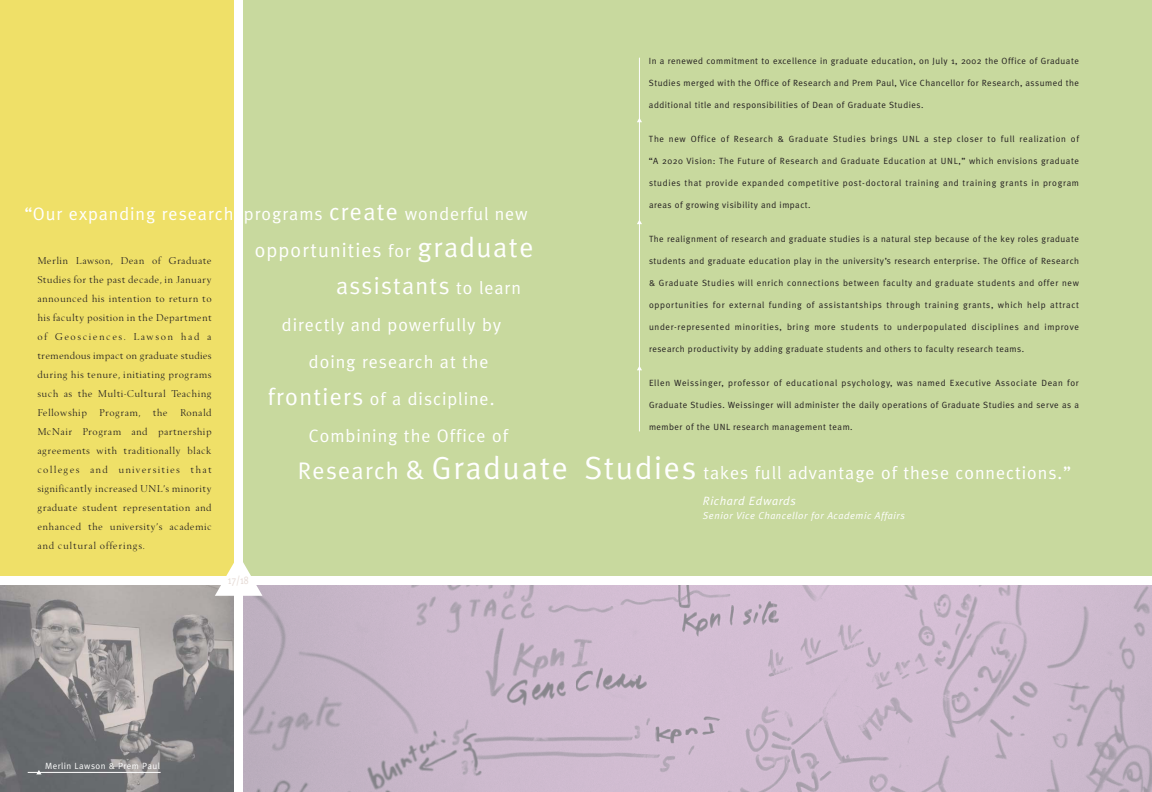
<style>
.page{position:relative;width:1152px;height:792px;background:#fff}
.page>*{position:absolute;margin:0;border:0;box-sizing:border-box;transform-origin:0 0}
.t1{font:24px "Meta Plus Normal";letter-spacing:.055em;color:#fff}
.t2{font:20px "Meta Plus Normal";letter-spacing:.055em;color:#fff}
.t3{font:18px "Meta Plus Normal";letter-spacing:.055em;color:#fff}
.t4{font:italic 12px "Meta Plus Normal";letter-spacing:.055em;color:#fff}
.t5{font:11.1px "Meta Plus Normal";color:#e4d8d2;scale:.81 1}
.t6{font:10px/19px "OPTI Berling Agency";letter-spacing:.075em;color:#231f20;text-align:justify}
.t7{font:italic 10px "Meta Plus Normal";letter-spacing:.055em;color:#fff}
.t8{font:9px "Meta Plus Normal";letter-spacing:.055em;color:#231f20}
.t9{font:9px "Meta Plus Normal";letter-spacing:.075em;color:#231f20}
.t10{font:9px "Meta Plus Normal";letter-spacing:.055em;color:#fff}
.s1{font-size:24px}
.s2{font-size:18px}
.s3{font-size:28px}
.s4{font-size:32px}
</style>
<div class="page">
<div style="left:243px;top:0;width:333px;height:576px;background:#c8d99e"></div>
<div style="left:0;top:0;width:234px;height:576px;background:#efe068"></div>
<img style="left:0;top:585px;width:234px;height:207px">
<img style="left:243px;top:585px;width:333px;height:207px">
<hr style="left:28px;top:772px;width:133px;height:1px;background:#fff">
<svg style="left:215px;top:562px;width:47px;height:34px"></svg>
<svg style="left:36px;top:770px;width:6px;height:4px"></svg>
<div style="left:576px;top:0;width:576px;height:576px;background:#c8d99e"></div>
<svg style="left:576px;top:585px;width:576px;height:207px;fill:#d1bdd1"></svg>
<hr style="left:639px;top:58px;width:1px;height:373px;background:#fff">
<h3 class="t3" style="left:24px;top:207px;width:505px">“Our expanding research programs <span class="s1">create</span> wonderful new</h3>
<h2 class="t2" style="left:255px;top:243px;width:280px">opportunities <span class="s2">for</span> <span class="s3">graduate</span></h2>
<h1 class="t1" style="left:336px;top:277px;width:187px">assistants <span class="s2">to learn</span></h1>
<h3 class="t3" style="left:282px;top:318px;width:221px">directly and powerfully by</h3>
<h3 class="t3" style="left:309px;top:355px;width:181px">doing research at the</h3>
<h3 class="t3" style="left:268px;top:392px;width:228px"><span class="s1">frontiers</span> of a discipline.</h3>
<h3 class="t3" style="left:309px;top:429px;width:201px">Combining the Office of</h3>
<h1 class="t1" style="left:298px;top:462px;width:272px">Research <span class="s3">&amp;</span> <span class="s4">Graduate</span></h1>
<p class="t6" style="left:38px;top:253px;width:175px">Merlin Lawson, Dean of Graduate Studies for the past decade, in January announced his intention to return to his faculty position in the Department of Geosciences. Lawson had a tremendous impact on graduate studies during his tenure, initiating programs such as the Multi-Cultural Teaching Fellowship</p>
<p class="t6" style="left:38px;top:405px;width:175px;text-indent:143px">Ronald McNair Program and partnership agreements with traditionally black colleges and universities that significantly increased UNL’s minority graduate student representation and enhanced the university’s academic and cultural offerings.</p>
<p class="t6" style="left:100px;top:405px;width:42px">Program,</p>
<p class="t6" style="left:153px;top:405px;width:16px">the</p>
<p class="t5" style="left:228px;top:576px;width:27px">17/18</p>
<p class="t8" style="left:649px;top:58px;width:431px">In a renewed commitment to excellence in graduate education, on July 1, 2002 the Office of Graduate</p>
<p class="t8" style="left:649px;top:80px;width:431px">Studies merged with the Office of Research and Prem Paul, Vice Chancellor for Research, assumed the</p>
<p class="t8" style="left:649px;top:102px;width:276px">additional title and responsibilities of Dean of Graduate Studies.</p>
<p class="t9" style="left:649px;top:136px;width:431px">The new Office of Research &amp; Graduate Studies brings UNL a step closer to full realization of</p>
<p class="t8" style="left:649px;top:158px;width:432px">“A 2020 Vision: The Future of Research and Graduate Education at UNL,” which envisions graduate</p>
<p class="t9" style="left:649px;top:180px;width:431px">studies that provide expanded competitive post-doctoral training and training grants in program</p>
<p class="t8" style="left:649px;top:202px;width:163px">areas of growing visibility and impact.</p>
<p class="t8" style="left:649px;top:236px;width:431px">The realignment of research and graduate studies is a natural step because of the key roles graduate</p>
<p class="t8" style="left:649px;top:258px;width:432px">students and graduate education play in the university’s research enterprise. The Office of Research</p>
<p class="t9" style="left:649px;top:280px;width:431px">&amp; Graduate Studies will enrich connections between faculty and graduate students and offer new</p>
<p class="t9" style="left:649px;top:302px;width:431px">opportunities for external funding of assistantships through training grants, which help attract</p>
<p class="t9" style="left:649px;top:324px;width:431px">under-represented minorities, bring more students to underpopulated disciplines and improve</p>
<p class="t8" style="left:649px;top:346px;width:377px">research productivity by adding graduate students and others to faculty research teams.</p>
<p class="t9" style="left:649px;top:380px;width:431px">Ellen Weissinger, professor of educational psychology, was named Executive Associate Dean for</p>
<p class="t8" style="left:649px;top:402px;width:431px">Graduate Studies. Weissinger will administer the daily operations of Graduate Studies and serve as a</p>
<p class="t8" style="left:649px;top:424px;width:205px">member of the UNL research management team.</p>
<h3 class="t3" style="left:585px;top:466px;width:488px"><span class="s4">Studies</span> takes full advantage of these connections.”</h3>
<h3 class="t4" style="left:703px;top:497px;width:94px">Richard Edwards</h3>
<p class="t7" style="left:703px;top:512px;width:204px">Senior Vice Chancellor for Academic Affairs</p>
<p class="t10" style="left:45px;top:763px;width:117px">Merlin Lawson &amp; Prem Paul</p>
</div>
